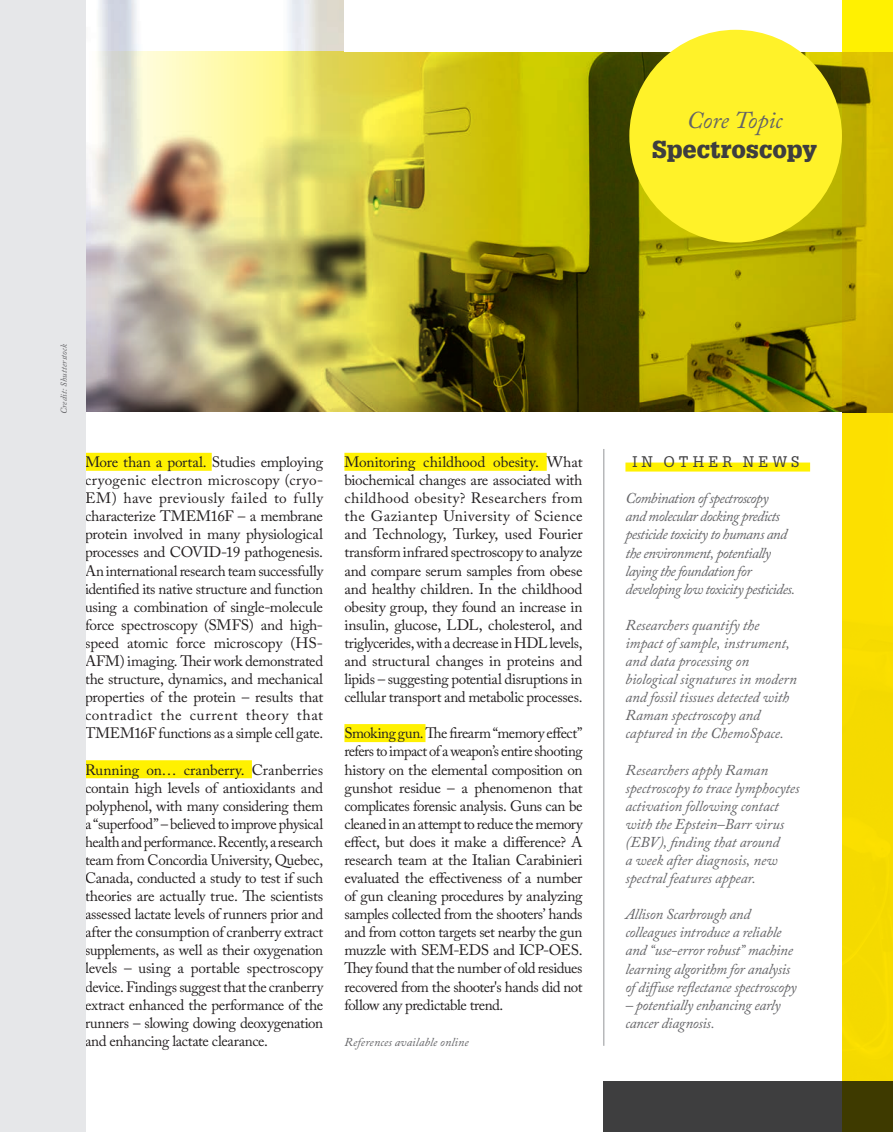
<style>
.page{position:relative;width:893px;height:1132px;background:#fff}
.page>*{position:absolute;margin:0;border:0;box-sizing:border-box;transform-origin:0 0}
.Section-name{font:900 24px "Glypha LT Std";letter-spacing:.005em;color:#3e3e3f}
.Section-name-2{font:italic 24px "Adobe Caslon Pro";letter-spacing:-.005em;color:#636366}
.Copy_-_indent{font:15px/18px "Adobe Caslon Pro";letter-spacing:-.025em;color:#231f20;text-align:justify}
.About_Author{font:italic 15px/18.1px "Adobe Caslon Pro";letter-spacing:-.015em;color:#636366}
.About_Author-2{font:italic 15px/18px "Adobe Caslon Pro";letter-spacing:-.035em;color:#636366}
.Copy_-_indent-2{font:15px "Glypha LT Std";letter-spacing:.27em;color:#3e3e3f}
.Copy_-_indent-3{font:italic 12px "Adobe Caslon Pro";letter-spacing:.01em;color:#636366}
.On_The_Cover{font:italic 9px "Adobe Caslon Pro";letter-spacing:.02em;color:#636366}
</style>
<div class="page">
<img style="left:85px;top:51px;width:757px;height:361px">
<div style="left:85px;top:452px;width:127px;height:18px;background:#fff101"></div>
<div style="left:85px;top:760px;width:167px;height:18px;background:#fff101"></div>
<div style="left:344px;top:452px;width:203px;height:18px;background:#fff101"></div>
<div style="left:344px;top:723px;width:81px;height:18px;background:#fff101"></div>
<div style="left:604px;top:1081px;width:289px;height:50px;background:#3e3e3f"></div>
<hr style="left:603px;top:449px;width:1px;height:596px;background:#939598">
<div style="left:0;top:0;width:85px;height:1131px;background:#e6e7e9"></div>
<div style="left:629px;top:30px;width:213px;height:212px;background:#fff229;border-radius:50%"></div>
<div style="left:625px;top:462px;width:185px;height:9px;background:#fff101"></div>
<svg style="left:842px;top:0;width:51px;height:1131px;background:#dfc700"></svg>
<h4 class="Section-name-2" style="left:687px;top:106px;width:97px">Core Topic</h4>
<h4 class="Section-name" style="left:652px;top:135px;width:166px">Spectroscopy</h4>
<p class="On_The_Cover" style="left:58px;top:414px;width:71px;rotate:-90deg">Credit: Shutterstock</p>
<p class="Copy_-_indent" style="left:85px;top:452px;width:240px">More than a portal. Studies employing cryogenic electron microscopy (cryo-EM) have previously failed to fully characterize TMEM16F – a membrane protein involved in many physiological processes and COVID-19 pathogenesis.<br>An international research team successfully identified its native structure and function using a combination of single-molecule force spectroscopy (SMFS) and high&shy;speed atomic force microscopy (HS-AFM) imaging. Their work demonstrated the structure, dynamics, and mechanical properties of the protein – results that contradict the current theory that TMEM16F functions as a simple cell gate.</p>
<p class="Copy_-_indent" style="left:85px;top:760px;width:240px">Running on… cranberry. Cranberries contain high levels of antioxidants and polyphenol, with many considering them a “superfood” – believed to improve physical health and performance. Recently, a research team from Concordia University, Quebec, Canada, conducted a study to test if such theories are actually true. The scientists assessed lactate levels of runners prior and after the consumption of cranberry extract supplements, as well as their oxygenation levels – using a portable spectroscopy device. Findings suggest that the cranberry extract enhanced the performance of the runners – slowing dowing deoxygenation and enhancing lactate clearance.</p>
<p class="Copy_-_indent" style="left:344px;top:452px;width:240px">Monitoring childhood obesity. What biochemical changes are associated with childhood obesity? Researchers from the Gaziantep University of Science and Technology, Turkey, used Fourier transform infrared spectroscopy to analyze and compare serum samples from obese and healthy children. In the childhood obesity group, they found an increase in insulin, glucose, LDL, cholesterol, and triglycerides, with a decrease in HDL levels, and structural changes in proteins and lipids – suggesting potential disruptions in cellular transport and metabolic processes.</p>
<p class="Copy_-_indent" style="left:344px;top:724px;width:240px">Smoking gun. The firearm “memory effect” refers to impact of a weapon’s entire shooting history on the elemental composition on gunshot residue – a phenomenon that complicates forensic analysis. Guns can be cleaned in an attempt to reduce the memory effect, but does it make a difference? A research team at the Italian Carabinieri evaluated the effectiveness of a number of gun cleaning procedures by analyzing samples collected from the shooters’ hands and from cotton targets set nearby the gun muzzle with SEM-EDS and ICP-OES.<br>They found that the number of old residues recovered from the shooter's hands did not follow any predictable trend.</p>
<p class="Copy_-_indent-3" style="left:344px;top:1034px;width:126px">References available online</p>
<p class="Copy_-_indent-2" style="left:632px;top:452px;width:169px">IN OTHER NEWS</p>
<p class="About_Author-2" style="left:625px;top:489px;width:171px">Combination of spectroscopy<br>and molecular docking predicts pesticide toxicity to humans and the environment, potentially laying the foundation for developing low toxicity pesticides.</p>
<p class="About_Author" style="left:625px;top:615px;width:173px">Researchers quantify the impact of sample, instrument, and data processing on biological signatures in modern and fossil tissues detected with<br>Raman spectroscopy and captured in the ChemoSpace.</p>
<p class="About_Author" style="left:625px;top:760px;width:175px">Researchers apply Raman spectroscopy to trace lymphocytes activation following contact with the Epstein–Barr virus (EBV), finding that around<br>a week after diagnosis, new spectral features appear.</p>
<p class="About_Author" style="left:625px;top:904px;width:173px">Allison Scarbrough and colleagues introduce a reliable and “use-error robust” machine learning algorithm for analysis of diffuse reflectance spectroscopy</p>
<p class="About_Author" style="left:625px;top:995px;width:157px">– potentially enhancing early cancer diagnosis.</p>
</div>
